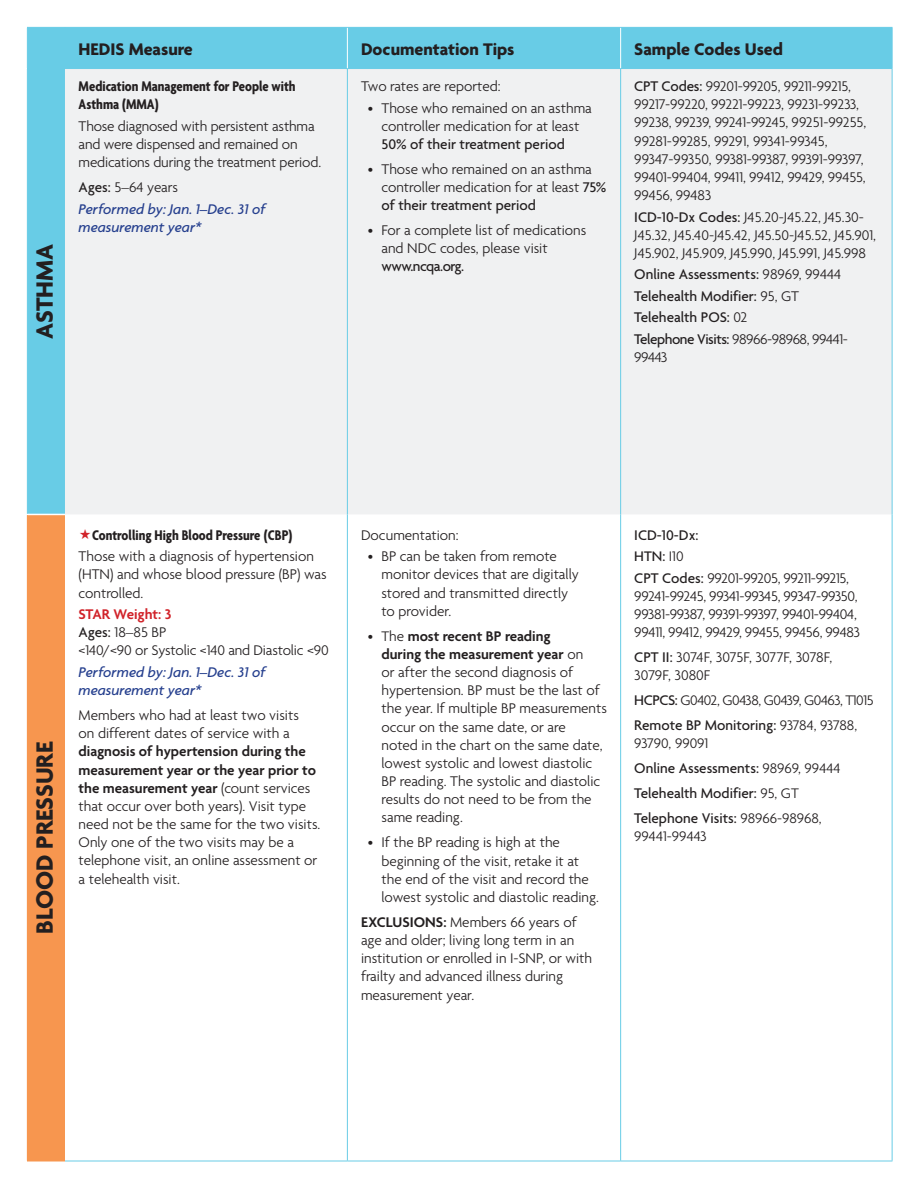
<style>
.page{position:relative;width:918px;height:1188px;background:#fff}
.page>*{position:absolute;margin:0;border:0;box-sizing:border-box;transform-origin:0 0}
.t1{font:700 25.5px "Agenda";color:#231f20}
.t2{font:700 18.15px "Agenda";color:#231f20}
.t3{font:300 15.15px/18.1px "Agenda";color:#231f20}
.t4{font:500 15.15px/21.5px "Agenda";color:#231f20}
.t5{font:300 15.15px/18.1px "Agenda";letter-spacing:-.02em;color:#231f20}
.t6{font:italic 500 15.15px/21.5px "Agenda";color:#253f8e}
.t7{font:700 condensed 15.15px/18.1px "Agenda";color:#231f20}
.t8{font:500 15.15px "Agenda";letter-spacing:-.03em;color:#231f20}
.t9{font:300 15px "Agenda";letter-spacing:-.03em;color:#231f20}
.t10{font:300 15px "Agenda";color:#231f20}
.t11{font:500 15px "Agenda";color:#231f20}
.s1{font-style:normal;color:#231f20}
.s2{font-weight:300;font-style:normal;color:#231f20}
.s3{font-weight:500}
.s4{font-weight:300}
.s5{font-weight:600;color:#d1232a}
.s6{font-weight:600}
.s7{font-size:15px}
.s8{font-weight:500;font-size:15.15px}
.s9{font-weight:300;font-size:15px}
</style>
<div class="page">
<div style="left:28px;top:28px;width:864px;height:486px;background:#68cce6"></div>
<div style="left:65px;top:69px;width:827px;height:445px;background:#f0f1f2"></div>
<div style="left:27px;top:514px;width:38px;height:647px;background:#f7964f"></div>
<hr style="left:347px;top:28px;width:1px;height:40px;background:#fff">
<hr style="left:620px;top:28px;width:1px;height:40px;background:#fff">
<hr style="left:27px;top:514px;width:38px;height:1px;background:#fff">
<hr style="left:347px;top:69px;width:1px;height:445px;background:#68cce6">
<hr style="left:620px;top:69px;width:1px;height:445px;background:#68cce6">
<hr style="left:347px;top:514px;width:1px;height:647px;background:#68cce6">
<hr style="left:620px;top:514px;width:1px;height:647px;background:#68cce6">
<hr style="left:892px;top:69px;width:1px;height:445px;background:#68cce6">
<hr style="left:892px;top:514px;width:1px;height:647px;background:#68cce6">
<hr style="left:65px;top:1161px;width:282px;height:1px;background:#68cce6">
<hr style="left:347px;top:1161px;width:274px;height:1px;background:#68cce6">
<hr style="left:621px;top:1161px;width:271px;height:1px;background:#68cce6">
<hr style="left:27px;top:1161px;width:38px;height:1px;background:#f7964f">
<hr style="left:65px;top:28px;width:1px;height:40px;background:#68cce6">
<hr style="left:27px;top:69px;width:1px;height:445px;background:#68cce6">
<hr style="left:27px;top:27px;width:38px;height:1px;background:#68cce6">
<hr style="left:27px;top:28px;width:1px;height:40px;background:#68cce6">
<hr style="left:65px;top:27px;width:282px;height:1px;background:#68cce6">
<hr style="left:347px;top:27px;width:274px;height:1px;background:#68cce6">
<hr style="left:621px;top:27px;width:272px;height:1px;background:#68cce6">
<hr style="left:892px;top:28px;width:1px;height:40px;background:#68cce6">
<hr style="left:27px;top:68px;width:38px;height:1px;background:#68cce6">
<hr style="left:65px;top:68px;width:282px;height:1px;background:#68cce6">
<hr style="left:347px;top:68px;width:274px;height:1px;background:#68cce6">
<hr style="left:621px;top:68px;width:272px;height:1px;background:#68cce6">
<h1 class="t1" style="left:29px;top:339px;width:97px;rotate:-90deg">ASTHMA</h1>
<p class="t2" style="left:79px;top:38px;width:116px">HEDIS Measure</p>
<p class="t2" style="left:361px;top:38px;width:155px">Documentation Tips</p>
<p class="t2" style="left:634px;top:38px;width:150px">Sample Codes Used</p>
<p class="t7" style="left:79px;top:77px;width:219px">Medication Management for People with<br>Asthma (MMA)</p>
<p class="t3" style="left:79px;top:117px;width:244px">Those diagnosed with persistent asthma and were dispensed and remained on medications during the treatment period.</p>
<p class="t6" style="left:79px;top:176px;width:188px"><span class="s1">Ages:</span> <span class="s2">5–64 years<br></span>Performed by: Jan. 1–Dec. 31 of</p>
<p class="t6" style="left:79px;top:216px;width:125px">measurement year*</p>
<p class="t3" style="left:361px;top:77px;width:141px">Two rates are reported:</p>
<p class="t3" style="left:368px;top:98px;width:226px;text-align:center">• Those who remained on an asthma controller medication for at least</p>
<p class="t4" style="left:381px;top:133px;width:185px">50% of their treatment period</p>
<p class="t3" style="left:381px;top:160px;width:226px;text-indent:-14px">• Those who remained on an asthma controller medication for at least <span class="s3">75% of their treatment period</span></p>
<p class="t3" style="left:381px;top:221px;width:206px;text-indent:-14px">• For a complete list of medications and NDC codes, please visit</p>
<p class="t8" style="left:381px;top:257px;width:84px">www.ncqa.org.</p>
<p class="t3" style="left:634px;top:77px;width:234px"><span class="s3">CPT Codes:</span> 99201-99205, 99211-99215, 99217-99220, 99221-99223, 99231-99233, 99238, 99239, 99241-99245, 99251-99255, 99281-99285, 99291, 99341-99345, 99347-99350, 99381-99387, 99391-99397, 99401-99404, 99411, 99412, 99429, 99455, 99456, 99483</p>
<p class="t3" style="left:634px;top:207px;width:243px"><span class="s3">ICD-10-Dx Codes:</span> J45.20-J45.22, J45.30-<br>J45.32, J45.40-J45.42, J45.50-J45.52, J45.901,<br>J45.902, J45.909, J45.990, J45.991, J45.998</p>
<p class="t4" style="left:634px;top:263px;width:215px">Online Assessments: <span class="s4">98969, 99444<br></span>Telehealth Modifier: <span class="s4">95, GT<br></span>Telehealth POS: <span class="s4">02<br></span>Telephone Visits: <span class="s4">98966-98968, 99441-</span></p>
<p class="t3" style="left:634px;top:348px;width:35px">99443</p>
<h1 class="t1" style="left:29px;top:934px;width:194px;rotate:-90deg">BLOOD PRESSURE</h1>
<p class="t7" style="left:92px;top:526px;width:202px">Controlling High Blood Pressure (CBP)</p>
<p class="t3" style="left:79px;top:547px;width:249px">Those with a diagnosis of hypertension (HTN) and whose blood pressure (BP) was controlled.</p>
<p class="t3" style="left:79px;top:605px;width:252px"><span class="s5">STAR Weight: 3<br></span><span class="s3">Ages:</span> 18–85 BP<br>&lt;140/&lt;90 or Systolic &lt;140 and Diastolic &lt;90</p>
<p class="t6" style="left:79px;top:663px;width:188px;line-height:18.1px">Performed by: Jan. 1–Dec. 31 of measurement year*</p>
<p class="t3" style="left:79px;top:706px;width:222px">Members who had at least two visits on different dates of service with a</p>
<p class="t3" style="left:79px;top:742px;width:243px"><span class="s6">diagnosis of hypertension during the measurement year or the year prior to the measurement year</span> (count services that occur over both years). Visit type need not be the same for the two visits.<br>Only one of the two visits may be a telephone visit, an online assessment or a telehealth visit.</p>
<p class="t3" style="left:361px;top:526px;width:99px">Documentation:</p>
<p class="t3" style="left:381px;top:547px;width:199px;text-indent:-14px">• BP can be taken from remote monitor devices that are digitally stored and transmitted directly to provider.</p>
<p class="t3" style="left:381px;top:626px;width:227px;text-indent:-14px"><span class="s7">• Th</span>e <span class="s6">most recent BP reading<br>during the measurement year</span> on<br>or after the second diagnosis of hypertension. BP must be the last of the year. If multiple BP measurements occur on the same date, or are<br>noted in the chart on the same date, lowest systolic and lowest diastolic<br>BP reading. The systolic and diastolic results do not need to be from the same reading.</p>
<p class="t3" style="left:381px;top:833px;width:219px;text-indent:-14px">• If the BP reading is high at the beginning of the visit, retake it at the end of the visit and record the lowest systolic and diastolic reading.</p>
<p class="t3" style="left:361px;top:913px;width:233px"><span class="s6">EXCLUSIONS:</span> Members 66 years of age and older; living long term in an institution or enrolled in I-SNP, or with frailty and advanced illness during measurement year.</p>
<p class="t4" style="left:634px;top:524px;width:66px">ICD-10-Dx:</p>
<p class="t11" style="left:634px;top:547px;width:51px">HTN: <span class="s4">I10</span></p>
<p class="t5" style="left:634px;top:568px;width:227px"><span class="s3">CPT Codes:</span> 99201-99205, 99211-99215, 99241-99245, 99341-99345, 99347-99350, 99381-99387, 99391-99397, 99401-99404, 99411, 99412, 99429, 99455, 99456, 99483</p>
<p class="t3" style="left:634px;top:648px;width:200px"><span class="s3">CPT II:</span> 3074F, 3075F, 3077F, 3078F,<br>3079F, 3080F</p>
<p class="t9" style="left:634px;top:692px;width:241px"><span class="s8">HCPCS:</span> G0402, G0438, G0439, G0463, T1015</p>
<p class="t4" style="left:634px;top:714px;width:224px">Remote BP Monitoring: <span class="s9">93784, 93788,</span></p>
<p class="t10" style="left:634px;top:735px;width:76px">93790, 99091</p>
<p class="t4" style="left:634px;top:756px;width:208px;line-height:25px">Online Assessments: <span class="s9">98969, 99444<br></span>Telehealth Modifier: <span class="s9">95, GT<br></span>Telephone Visits: <span class="s9">98966-98968,</span></p>
<p class="t10" style="left:634px;top:828px;width:74px">99441-99443</p>
</div>
